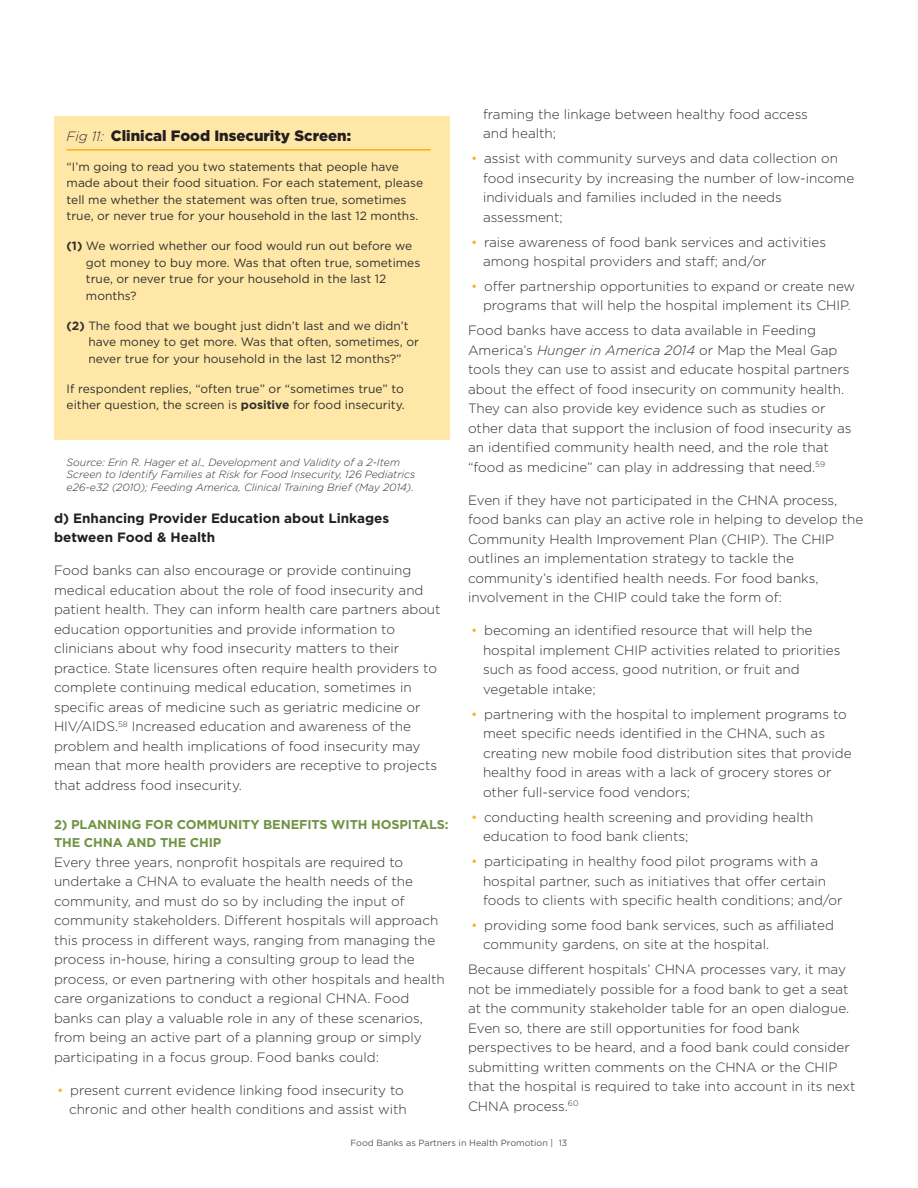
<style>
.page{position:relative;width:918px;height:1188px;background:#fff}
.page>*{position:absolute;margin:0;border:0;box-sizing:border-box;transform-origin:0 0}
.t1{font:900 15px "Gotham";color:#231f20}
.Body_Copy{font:300 13.5px/19.5px "Gotham";color:#312f30}
.Body_Copy-2{font:700 13.5px/19.5px "Gotham";color:#231f20}
.Subheading{font:700 12.75px/18px "Gotham";letter-spacing:-.01em;color:#709344}
.t2{font:12px/16.5px "Gotham";color:#312f30}
.t3{font:italic 300 10.5px/12.6px "Gotham";color:#312f30}
.t4{font:9px "Gotham";color:#57585a}
.s1{font-weight:300;font-style:italic;font-size:13.5px;color:#312f30}
.s2{font-weight:700}
.s3{color:#fbb124}
.s4{font-style:italic}
</style>
<div class="page">
<div style="left:54px;top:116px;width:396px;height:324px;background:#ffe8a7"></div>
<hr style="left:67px;top:149px;width:364px;height:2px;background:#faad19">
<p class="t1" style="left:67px;top:127px;width:286px"><span class="s1">Fig 11:</span> Clinical Food Insecurity Screen:</p>
<p class="t2" style="left:67px;top:158px;width:358px">“I’m going to read you two statements that people have made about their food situation. For each statement, please tell me whether the statement was often true, sometimes true, or never true for your household in the last 12 months.</p>
<p class="t2" style="left:86px;top:238px;width:336px;text-indent:-19px"><span class="s2">(1)</span> We worried whether our food would run out before we got money to buy more. Was that often true, sometimes true, or never true for your household in the last 12 months?</p>
<p class="t2" style="left:88px;top:317px;width:332px;text-indent:-22px"><span class="s2">(2)</span> The food that we bought just didn’t last and we didn’t have money to get more. Was that often, sometimes, or never true for your household in the last 12 months?”</p>
<p class="t2" style="left:67px;top:380px;width:339px">If respondent replies, “often true” or “sometimes true” to either question, the screen is <span class="s2">positive</span> for food insecurity.</p>
<p class="t3" style="left:67px;top:455px;width:350px">Source: Erin R. Hager et al., Development and Validity of a 2-Item<br>Screen to Identify Families at Risk for Food Insecurity, 126 Pediatrics e26-e32 (2010); Feeding America, Clinical Training Brief (May 2014).</p>
<p class="Body_Copy-2" style="left:54px;top:508px;width:337px">d) Enhancing Provider Education about Linkages between Food &amp; Health</p>
<p class="Body_Copy" style="left:54px;top:560px;width:388px">Food banks can also encourage or provide continuing medical education about the role of food insecurity and patient health. They can inform health care partners about education opportunities and provide information to clinicians about why food insecurity matters to their practice. State licensures often require health providers to complete continuing medical education, sometimes in specific areas of medicine such as geriatric medicine or HIV/AIDS.<sup>58</sup> Increased education and awareness of the problem and health implications of food insecurity may mean that more health providers are receptive to projects that address food insecurity.</p>
<p class="Subheading" style="left:54px;top:816px;width:396px">2) PLANNING FOR COMMUNITY BENEFITS WITH HOSPITALS:<br>THE CHNA AND THE CHIP</p>
<p class="Body_Copy" style="left:54px;top:852px;width:392px">Every three years, nonprofit hospitals are required to undertake a CHNA to evaluate the health needs of the community, and must do so by including the input of community stakeholders. Different hospitals will approach this process in different ways, ranging from managing the process in-house, hiring a consulting group to lead the process, or even partnering with other hospitals and health care organizations to conduct a regional CHNA. Food banks can play a valuable role in any of these scenarios, from being an active part of a planning group or simply participating in a focus group. Food banks could:</p>
<p class="Body_Copy" style="left:57px;top:1080px;width:351px;text-align:right"><span class="s3">•</span> present current evidence linking food insecurity to chronic and other health conditions and assist with</p>
<p class="Body_Copy" style="left:483px;top:104px;width:326px">framing the linkage between healthy food access and health;</p>
<p class="Body_Copy" style="left:483px;top:148px;width:373px;text-indent:-12px"><span class="s3">•</span> assist with community surveys and data collection on food insecurity by increasing the number of low-income individuals and families included in the needs assessment;</p>
<p class="Body_Copy" style="left:483px;top:232px;width:345px;text-indent:-12px"><span class="s3">•</span> raise awareness of food bank services and activities among hospital providers and staff; and/or</p>
<p class="Body_Copy" style="left:471px;top:276px;width:386px;text-align:center"><span class="s3">•</span> offer partnership opportunities to expand or create new programs that will help the hospital implement its CHIP.</p>
<p class="Body_Copy" style="left:468px;top:321px;width:385px">Food banks have access to data available in Feeding America’s <span class="s4">Hunger in America 2014</span> or Map the Meal Gap tools they can use to assist and educate hospital partners about the effect of food insecurity on community health.<br>They can also provide key evidence such as studies or other data that support the inclusion of food insecurity as an identified community health need, and the role that “food as medicine” can play in addressing that need.<sup>59</sup></p>
<p class="Body_Copy" style="left:468px;top:490px;width:397px">Even if they have not participated in the CHNA process, food banks can play an active role in helping to develop the Community Health Improvement Plan (CHIP). The CHIP outlines an implementation strategy to tackle the community’s identified health needs. For food banks, involvement in the CHIP could take the form of:</p>
<p class="Body_Copy" style="left:483px;top:621px;width:359px;text-indent:-12px"><span class="s3">•</span> becoming an identified resource that will help the hospital implement CHIP activities related to priorities such as food access, good nutrition, or fruit and vegetable intake;</p>
<p class="Body_Copy" style="left:483px;top:704px;width:370px;text-indent:-12px"><span class="s3">•</span> partnering with the hospital to implement programs to meet specific needs identified in the CHNA, such as creating new mobile food distribution sites that provide healthy food in areas with a lack of grocery stores or other full-service food vendors;</p>
<p class="Body_Copy" style="left:483px;top:807px;width:332px;text-indent:-12px"><span class="s3">•</span> conducting health screening and providing health education to food bank clients;</p>
<p class="Body_Copy" style="left:483px;top:851px;width:361px;text-indent:-12px"><span class="s3">•</span> participating in healthy food pilot programs with a hospital partner, such as initiatives that offer certain foods to clients with specific health conditions; and/or</p>
<p class="Body_Copy" style="left:483px;top:915px;width:352px;text-indent:-12px"><span class="s3">•</span> providing some food bank services, such as affiliated community gardens, on site at the hospital.</p>
<p class="Body_Copy" style="left:468px;top:960px;width:389px">Because different hospitals’ CHNA processes vary, it may not be immediately possible for a food bank to get a seat at the community stakeholder table for an open dialogue.<br>Even so, there are still opportunities for food bank perspectives to be heard, and a food bank could consider submitting written comments on the CHNA or the CHIP that the hospital is required to take into account in its next CHNA process.<sup>60</sup></p>
<p class="t4" style="left:351px;top:1138px;width:218px">Food Banks as Partners in Health Promotion | 13</p>
</div>
